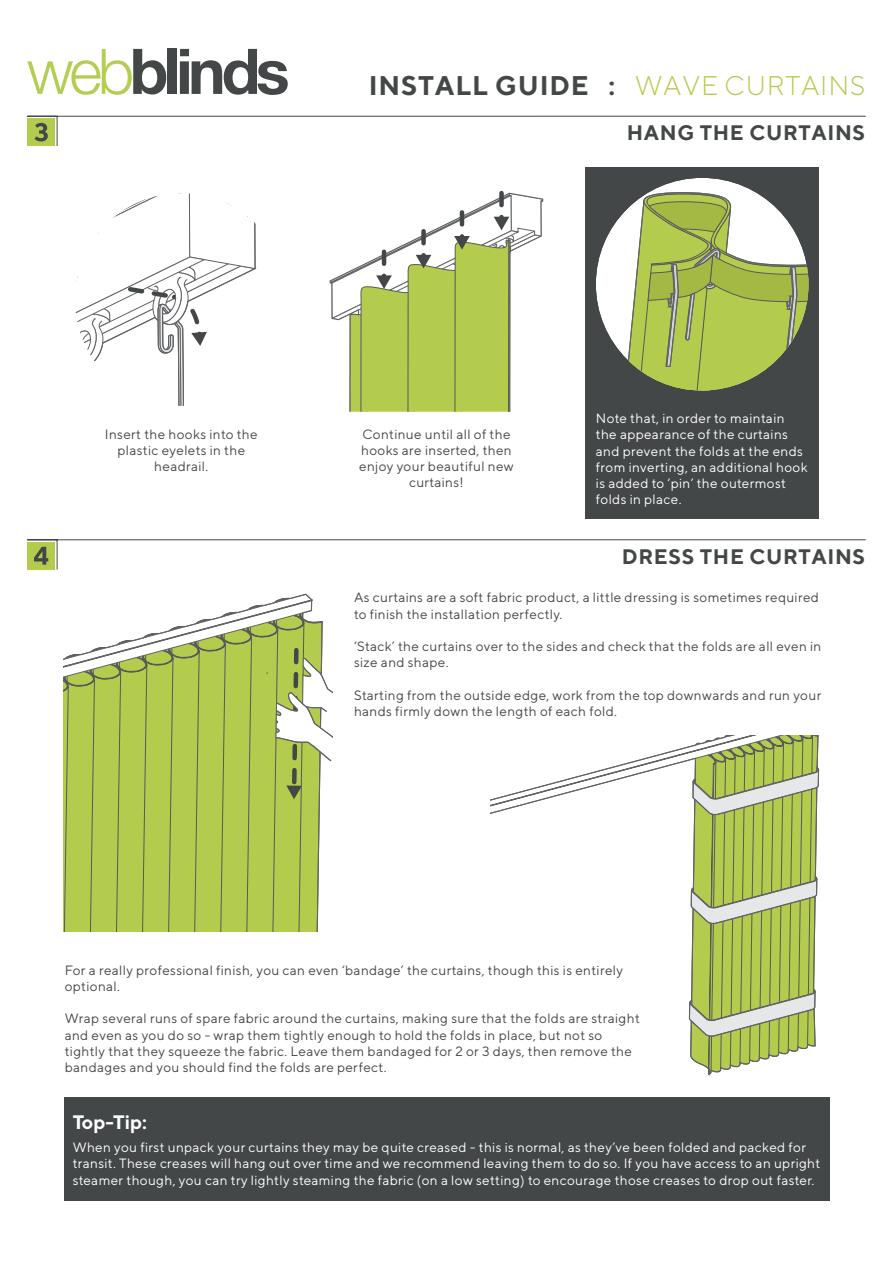
<style>
.page{position:relative;width:893px;height:1263px;background:#fff}
.page>*{position:absolute;margin:0;border:0;box-sizing:border-box;transform-origin:0 0}
.t1{font:700 27px "TT Norms";letter-spacing:.03em;color:#444748}
.t2{font:700 21px "TT Norms";letter-spacing:.03em;color:#444748}
.t3{font:700 19.5px "TT Norms";color:#fff}
.t4{font:13.5px/16.2px "TT Norms";letter-spacing:.025em;color:#444748}
.t5{font:13.5px/16.2px "TT Norms";letter-spacing:.025em;color:#fff}
.s1{font-weight:300;color:#b3cc4d}
</style>
<div class="page">
<svg style="left:27px;top:49px;width:139px;height:46px"></svg>
<div style="left:168px;top:49px;width:9px;height:45px;background:#444748"></div>
<svg style="left:180px;top:49px;width:108px;height:46px"></svg>
<svg style="left:27px;top:115px;width:839px;height:31px"></svg>
<svg style="left:75px;top:193px;width:182px;height:213px"></svg>
<svg style="left:330px;top:193px;width:213px;height:219px"></svg>
<div style="left:585px;top:167px;width:234px;height:351px;background:#444748"></div>
<svg style="left:596px;top:178px;width:212px;height:212px"></svg>
<svg style="left:27px;top:539px;width:839px;height:31px"></svg>
<svg style="left:490px;top:735px;width:330px;height:340px"></svg>
<svg style="left:64px;top:593px;width:268px;height:338px"></svg>
<div style="left:64px;top:1097px;width:766px;height:103px;background:#444748"></div>
<h1 class="t1" style="left:369px;top:68px;width:498px">INSTALL GUIDE : <span class="s1">WAVE CURTAINS</span></h1>
<h2 class="t2" style="left:627px;top:120px;width:240px">HANG THE CURTAINS</h2>
<p class="t4" style="left:105px;top:425px;width:154px;text-align:center">Insert the hooks into the plastic eyelets in the headrail.</p>
<p class="t4" style="left:359px;top:425px;width:156px;text-align:center">Continue until all of the hooks are inserted, then enjoy your beautiful new curtains!</p>
<p class="t5" style="left:596px;top:410px;width:213px">Note that, in order to maintain the appearance of the curtains and prevent the folds at the ends from inverting, an additional hook is added to ‘pin’ the outermost folds in place.</p>
<h2 class="t2" style="left:622px;top:543px;width:245px">DRESS THE CURTAINS</h2>
<p class="t4" style="left:354px;top:589px;width:466px">As curtains are a soft fabric product, a little dressing is sometimes required to finish the installation perfectly.</p>
<p class="t4" style="left:354px;top:638px;width:469px">‘Stack’ the curtains over to the sides and check that the folds are all even in size and shape.</p>
<p class="t4" style="left:354px;top:686px;width:469px">Starting from the outside edge, work from the top downwards and run your hands firmly down the length of each fold.</p>
<p class="t4" style="left:65px;top:962px;width:560px">For a really professional finish, you can even ‘bandage’ the curtains, though this is entirely optional.</p>
<p class="t4" style="left:65px;top:1010px;width:577px">Wrap several runs of spare fabric around the curtains, making sure that the folds are straight and even as you do so - wrap them tightly enough to hold the folds in place, but not so tightly that they squeeze the fabric. Leave them bandaged for 2 or 3 days, then remove the bandages and you should find the folds are perfect.</p>
<h3 class="t3" style="left:73px;top:1110px;width:76px">Top-Tip:</h3>
<p class="t5" style="left:73px;top:1139px;width:749px">When you first unpack your curtains they may be quite creased - this is normal, as they’ve been folded and packed for transit. These creases will hang out over time and we recommend leaving them to do so. If you have access to an upright steamer though, you can try lightly steaming the fabric (on a low setting) to encourage those creases to drop out faster.</p>
</div>
